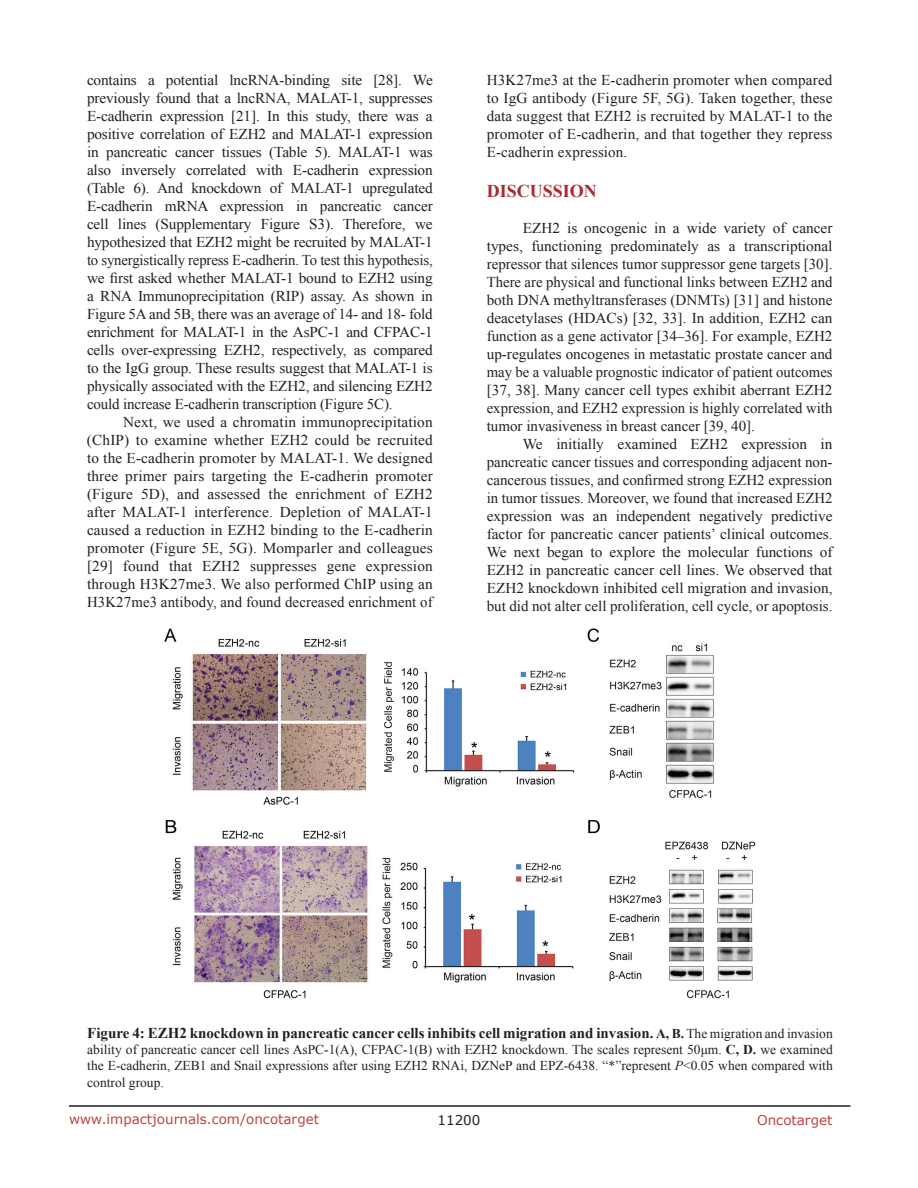
<style>
.page{position:relative;width:918px;height:1188px;background:#fff}
.page>*{position:absolute;margin:0;border:0;box-sizing:border-box;transform-origin:0 0}
.t1{font:700 18px "Times New Roman";color:#ac2830}
.t2{font:15px/18px "Times New Roman";color:#231f20;text-align:justify}
.t3{font:700 15px "Times New Roman";color:#231f20}
.t4{font:13.5px/16.2px "Times New Roman";color:#231f20;text-align:justify}
.t5{font:13.5px "Verdana";color:#c24141}
.t6{font:13.5px "Verdana";color:#231f20}
.s1{font-size:13.5px}
.s2{font-weight:400;font-size:13.5px}
.s3{font-weight:700}
.s4{font-style:italic}
</style>
<div class="page">
<hr style="left:69px;top:1105px;width:781px;height:2px;background:#231f20">
<img style="left:164px;top:628px;width:592px;height:371px">
<p class="t2" style="left:87px;top:71px;width:347px">contains a potential lncRNA-binding site [28]. We previously found that a lncRNA, MALAT-1, suppresses E-cadherin expression [21]. In this study, there was a positive correlation of EZH2 and MALAT-1 expression in pancreatic cancer tissues (Table 5). MALAT-1 was also inversely correlated with E-cadherin expression (Table 6). And knockdown of MALAT-1 upregulated E-cadherin mRNA expression in pancreatic cancer cell lines (Supplementary Figure S3). Therefore, we hypothesized that EZH2 might be recruited by MALAT-1 to synergistically repress E-cadherin. To test this hypothesis, we first asked whether MALAT-1 bound to EZH2 using a RNA Immunoprecipitation (RIP) assay. As shown in Figure 5A and 5B, there was an average of 14- and 18- fold enrichment for MALAT-1 in the AsPC-1 and CFPAC-1 cells over-expressing EZH2, respectively, as compared to the IgG group. These results suggest that MALAT-1 is physically associated with the EZH2, and silencing EZH2 could increase E-cadherin transcription (Figure 5C).</p>
<p class="t2" style="left:87px;top:413px;width:347px;text-indent:36px">Next, we used a chromatin immunoprecipitation (ChIP) to examine whether EZH2 could be recruited to the E-cadherin promoter by MALAT-1. We designed three primer pairs targeting the E-cadherin promoter (Figure 5D), and assessed the enrichment of EZH2 after MALAT-1 interference. Depletion of MALAT-1 caused a reduction in EZH2 binding to the E-cadherin promoter (Figure 5E, 5G). Momparler and colleagues [29] found that EZH2 suppresses gene expression through H3K27me3. We also performed ChIP using an H3K27me3 antibody, and found decreased enrichment of</p>
<p class="t2" style="left:487px;top:71px;width:347px">H3K27me3 at the E-cadherin promoter when compared to IgG antibody (Figure 5F, 5G). Taken together, these data suggest that EZH2 is recruited by MALAT-1 to the promoter of E-cadherin, and that together they repress E-cadherin expression.</p>
<p class="t1" style="left:487px;top:179px;width:112px">DISCUSSION</p>
<p class="t2" style="left:487px;top:219px;width:347px;text-indent:36px">EZH2 is oncogenic in a wide variety of cancer types, functioning predominately as a transcriptional repressor that silences tumor suppressor gene targets [30].<br>There are physical and functional links between EZH2 and both DNA methyltransferases (DNMTs) [31] and histone deacetylases (HDACs) [32, 33]. In addition, EZH2 can function as a gene activator [34–36]. For example, EZH2 up-regulates oncogenes in metastatic prostate cancer and may be a valuable prognostic indicator of patient outcomes [37, 38]. Many cancer cell types exhibit aberrant EZH2 expression, and EZH2 expression is highly correlated with tumor invasiveness in breast cancer [39, 40].</p>
<p class="t2" style="left:487px;top:435px;width:347px;text-indent:36px">We initially examined EZH2 expression in pancreatic cancer tissues and corresponding adjacent non&shy;cancerous tissues, and confirmed strong EZH2 expression in tumor tissues. Moreover, we found that increased EZH2 expression was an independent negatively predictive factor for pancreatic cancer patients’ clinical outcomes.<br>We next began to explore the molecular functions of EZH2 in pancreatic cancer cell lines. We observed that EZH2 knockdown inhibited cell migration and invasion, but did not alter cell proliferation, cell cycle, or apoptosis.</p>
<p class="t3" style="left:87px;top:1023px;width:747px">Figure 4: EZH2 knockdown in pancreatic cancer cells inhibits cell migration and invasion. <span class="s1">A, B.</span> <span class="s2">The migration and invasion</span></p>
<p class="t4" style="left:87px;top:1041px;width:747px">ability of pancreatic cancer cell lines AsPC-1(A), CFPAC-1(B) with EZH2 knockdown. The scales represent 50μm. <span class="s3">C, D.</span> we examined the E-cadherin, ZEB1 and Snail expressions after using EZH2 RNAi, DZNeP and EPZ-6438. “*”represent <span class="s4">P</span>&lt;0.05 when compared with control group.</p>
<p class="t5" style="left:69px;top:1110px;width:252px">www.impactjournals.com/oncotarget</p>
<p class="t6" style="left:438px;top:1111px;width:44px">11200</p>
<p class="t5" style="left:757px;top:1111px;width:77px">Oncotarget</p>
</div>
